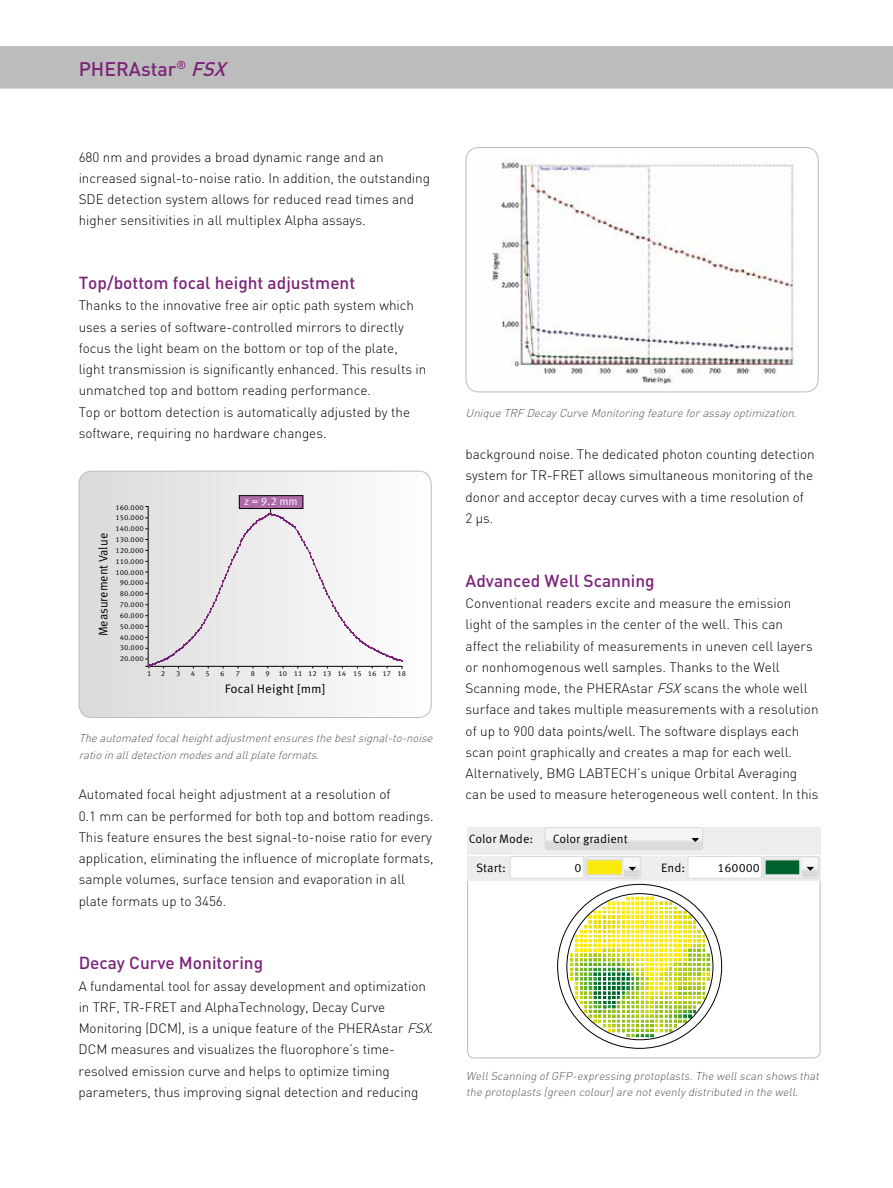
<style>
.page{position:relative;width:893px;height:1188px;background:#fff}
.page>*{position:absolute;margin:0;border:0;box-sizing:border-box;transform-origin:0 0}
.t1{font:500 19.5px "DIN";color:#7b2379}
.t2{font:500 17.25px "DIN";color:#7b2379}
.t3{font:300 13.5px/21.3px "DIN";color:#000}
.t4{font:12.3px "Meta Corr";color:#000;scale:.96 1}
.t5{font:12.3px "Meta Corr";color:#000;scale:1.04 1}
.t6{font:12.15px "Meta Corr";color:#000}
.t7{font:italic 300 11.25px/16.5px "DIN";color:#575756}
.t8{font:10.8px "Meta Corr";color:#fff;scale:1.04 1}
.t9{font:7.2px/10.8px "Meta Corr";color:#000;text-align:right;scale:1.04 1}
.s1{font-style:italic}
</style>
<div class="page">
<div style="left:0;top:46px;width:893px;height:43px;background:#bdbcbc"></div>
<img style="left:491px;top:159px;width:304px;height:226px">
<div style="left:466px;top:147px;width:353px;height:245px;border:1px solid #bdbcbc;border-radius:13px"></div>
<svg style="left:79px;top:471px;width:352px;height:247px"></svg>
<div style="left:239px;top:496px;width:64px;height:13px;background:#ad69a8"></div>
<div style="left:239px;top:495px;width:64px;height:14px;border:1px solid #000"></div>
<svg style="left:145px;top:506px;width:258px;height:163px"></svg>
<div style="left:79px;top:471px;width:353px;height:247px;border:1px solid #bdbcbc;border-radius:13px"></div>
<svg style="left:467px;top:864px;width:354px;height:195px"></svg>
<div style="left:467px;top:828px;width:353px;height:27px;background:#eceded"></div>
<div style="left:467px;top:856px;width:353px;height:24px;background:#eceded"></div>
<div style="left:545px;top:827px;width:158px;height:23px;border:1px solid #d9dadb;border-radius:2px"></div>
<svg style="left:510px;top:856px;width:74px;height:23px;background:#fafbfb"></svg>
<svg style="left:688px;top:856px;width:74px;height:23px;background:#fbfbfb"></svg>
<svg style="left:545px;top:828px;width:158px;height:22px"></svg>
<div style="left:763px;top:856px;width:56px;height:23px;border:1px solid #d9dadb;border-radius:2px"></div>
<svg style="left:802px;top:866px;width:15px;height:11px"></svg>
<div style="left:765px;top:860px;width:35px;height:15px;background:#00632e"></div>
<div style="left:765px;top:860px;width:35px;height:15px;border:1px solid #d9dadb"></div>
<div style="left:585px;top:856px;width:56px;height:23px;border:1px solid #d9dadb;border-radius:2px"></div>
<svg style="left:624px;top:858px;width:16px;height:19px"></svg>
<div style="left:587px;top:860px;width:35px;height:15px;background:#fcea0d"></div>
<div style="left:587px;top:860px;width:35px;height:15px;border:1px solid #d9dadb"></div>
<svg style="left:568px;top:896px;width:143px;height:142px"></svg>
<h1 class="t1" style="left:79px;top:56px;width:154px">PHERAstar<sup>®</sup> <span class="s1">FSX</span></h1>
<p class="t3" style="left:79px;top:146px;width:353px">680 nm and provides a broad dynamic range and an increased signal-to-noise ratio. In addition, the outstanding SDE detection system allows for reduced read times and higher sensitivities in all multiplex Alpha assays.</p>
<p class="t2" style="left:79px;top:272px;width:278px">Top/bottom focal height adjustment</p>
<p class="t3" style="left:79px;top:295px;width:349px">Thanks to the innovative free air optic path system which uses a series of software-controlled mirrors to directly focus the light beam on the bottom or top of the plate, light transmission is significantly enhanced. This results in unmatched top and bottom reading performance.<br>Top or bottom detection is automatically adjusted by the software, requiring no hardware changes.</p>
<p class="t4" style="left:96px;top:636px;width:109px;rotate:-90deg">Measurement Value</p>
<p class="t9" style="left:115px;top:502px;width:29px">160.000<br>150.000<br>140.000<br>130.000<br>120.000<br>110.000<br>100.000<br>90.000<br>80.000<br>70.000<br>60.000<br>50.000<br>40.000<br>30.000<br>20.000</p>
<p class="t8" style="left:244px;top:495px;width:53px">z=9.2 mm</p>
<p class="t9" style="left:147px;top:668px;width:6px">1</p>
<p class="t9" style="left:161px;top:668px;width:6px">2</p>
<p class="t9" style="left:176px;top:668px;width:6px">3</p>
<p class="t9" style="left:191px;top:668px;width:6px">4</p>
<p class="t9" style="left:205px;top:668px;width:6px">5</p>
<p class="t9" style="left:220px;top:668px;width:6px">6</p>
<p class="t9" style="left:236px;top:668px;width:6px">7</p>
<p class="t9" style="left:251px;top:668px;width:6px">8</p>
<p class="t9" style="left:266px;top:668px;width:137px">9 10 11 12 13 14 15 16 17 18</p>
<p class="t5" style="left:225px;top:681px;width:99px">Focal Height [mm]</p>
<p class="t7" style="left:79px;top:730px;width:359px">Theautomatedfocalheightadjustmentensuresthebestsignal-to-noise ratioinalldetectionmodesandallplateformats.</p>
<p class="t7" style="left:466px;top:405px;width:336px">UniqueTRFDecayCurveMonitoringfeatureforassayoptimization.</p>
<p class="t3" style="left:466px;top:444px;width:351px">background noise. The dedicated photon counting detection system for TR-FRET allows simultaneous monitoring of the donor and acceptor decay curves with a time resolution of<br>2 µs.</p>
<p class="t2" style="left:466px;top:570px;width:191px">Advanced Well Scanning</p>
<p class="t3" style="left:466px;top:592px;width:354px">Conventional readers excite and measure the emission light of the samples in the center of the well. This can affect the reliability of measurements in uneven cell layers or nonhomogenous well samples. Thanks to the Well Scanning mode, the PHERAstar <span class="s1">FSX</span>scans the whole well surface and takes multiple measurements with a resolution of up to 900 data points/well. The software displays each scan point graphically and creates a map for each well.<br>Alternatively, BMG LABTECH’s unique Orbital Averaging</p>
<p class="t3" style="left:79px;top:784px;width:313px">Automated focal height adjustment at a resolution of</p>
<p class="t3" style="left:466px;top:784px;width:354px">can be used to measure heterogeneous well content. In this</p>
<p class="t3" style="left:79px;top:805px;width:357px">0.1 mm can be performed for both top and bottom readings.<br>This feature ensures the best signal-to-noise ratio for every application, eliminating the influence of microplate formats, sample volumes, surface tension and evaporation in all plate formats up to 3456.</p>
<p class="t6" style="left:469px;top:832px;width:66px">Color Mode:</p>
<p class="t6" style="left:553px;top:832px;width:77px">Color gradient</p>
<p class="t6" style="left:476px;top:860px;width:31px">Start:</p>
<p class="t6" style="left:574px;top:861px;width:9px">0</p>
<p class="t6" style="left:661px;top:860px;width:26px">End:</p>
<p class="t6" style="left:717px;top:861px;width:44px">160000</p>
<p class="t2" style="left:79px;top:952px;width:186px">Decay Curve Monitoring</p>
<p class="t3" style="left:79px;top:975px;width:357px">A fundamental tool for assay development and optimization in TRF, TR-FRET and AlphaTechnology, Decay Curve Monitoring (DCM), is a unique feature of the PHERAstar <span class="s1">FSX</span>.<br>DCM measures and visualizes the fluorophore’s time&shy;resolved emission curve and helps to optimize timing parameters, thus improving signal detection and reducing</p>
<p class="t7" style="left:466px;top:1068px;width:357px">WellScanning ofGFP-expressing protoplasts.The wellscan shows that the protoplasts (green colour)are notevenly distributed in the well.</p>
</div>
